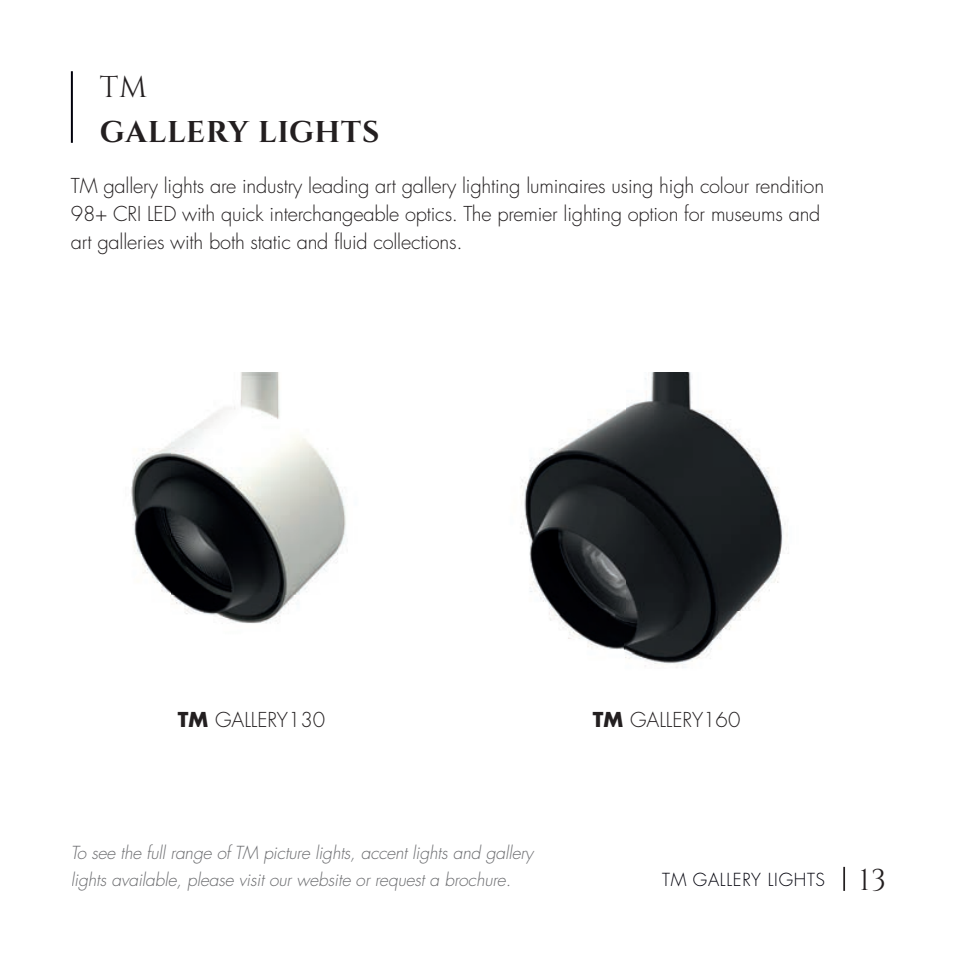
<style>
.page{position:relative;width:957px;height:957px;background:#fff}
.page>*{position:absolute;margin:0;border:0;box-sizing:border-box;transform-origin:0 0}
.t1{font:700 30px "Cinzel";letter-spacing:.025em;color:#231f20}
.t2{font:30px "Cinzel";color:#231f20}
.t3{font:300 20px/27.5px "Futura LT Pro";letter-spacing:-.01em;color:#231f20}
.t4{font:italic 300 17.5px/27.5px "Futura LT Pro";letter-spacing:-.01em;color:#6c6d70}
.t5{font:300 17.5px "Futura LT Pro";letter-spacing:.04em;color:#00000b}
.s1{font-weight:700}
.s2{font-family:"Cinzel";font-weight:400;font-size:30px;color:#231f20}
</style>
<div class="page">
<hr style="left:71px;top:71px;width:2px;height:72px;background:#00000b">
<hr style="left:843px;top:867px;width:2px;height:24px;background:#231f20">
<img style="left:521px;top:372px;width:268px;height:296px">
<img style="left:131px;top:372px;width:215px;height:252px">
<h1 class="t2" style="left:100px;top:69px;width:49px">TM</h1>
<h1 class="t1" style="left:100px;top:113px;width:281px">GALLERY LIGHTS</h1>
<p class="t3" style="left:71px;top:173px;width:755px">TM gallery lights are industry leading art gallery lighting luminaires using high colour rendition<br>98+ CRI LED with quick interchangeable optics. The premier lighting option for museums and art galleries with both static and fluid collections.</p>
<p class="t3" style="left:178px;top:705px;width:149px"><span class="s1">TM</span> GALLERY130</p>
<p class="t3" style="left:593px;top:705px;width:149px"><span class="s1">TM</span> GALLERY160</p>
<p class="t4" style="left:71px;top:838px;width:464px">To see the full range of TM picture lights, accent lights and gallery lights available, please visit our website or request a brochure.</p>
<p class="t5" style="left:662px;top:868px;width:225px">TM GALLERY LIGHTS <span class="s2">13</span></p>
</div>
